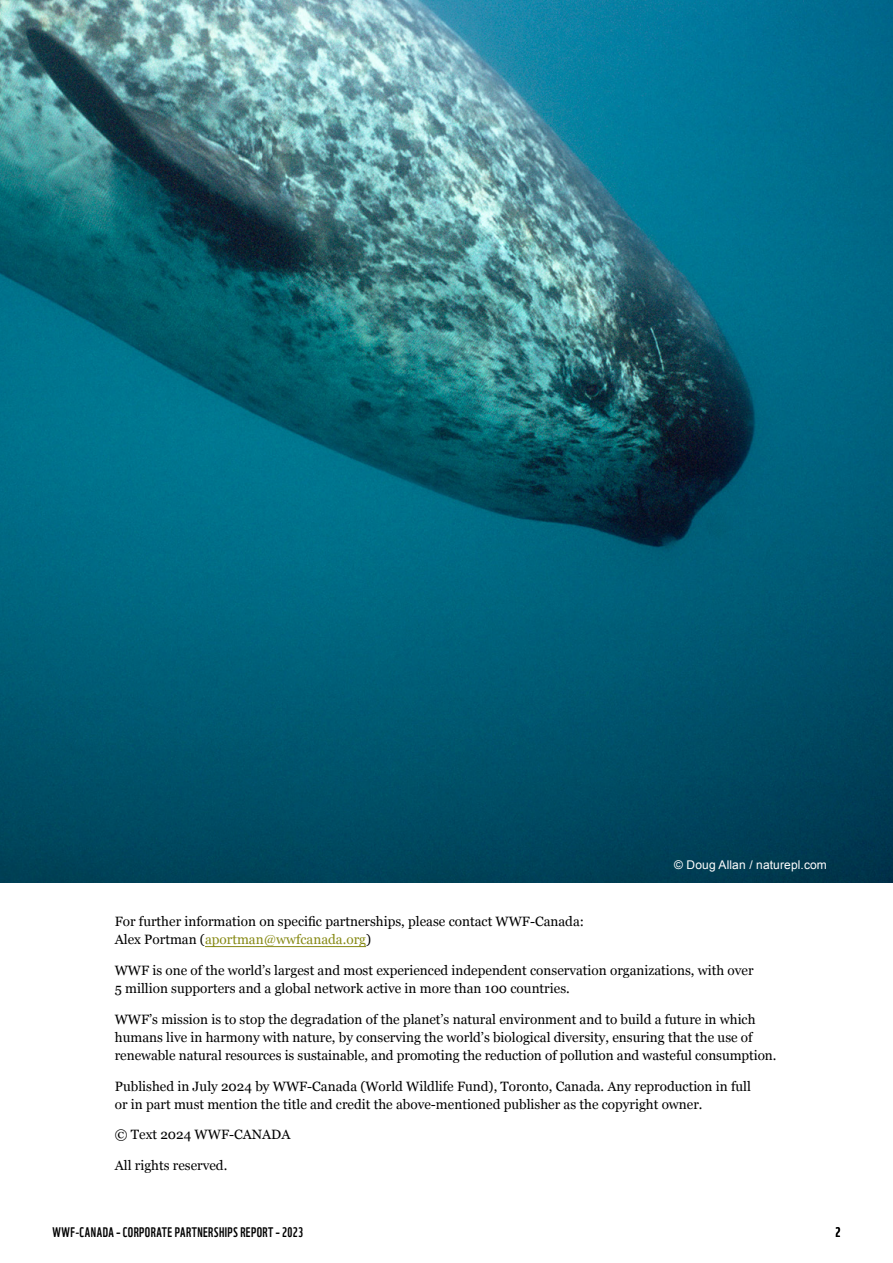
<style>
.page{position:relative;width:893px;height:1263px;background:#fff}
.page>*{position:absolute;margin:0;border:0;box-sizing:border-box;transform-origin:0 0}
.Bodycopy{font:13.5px/18px "Georgia";color:#000}
.t1{font:13.5px "WWF";letter-spacing:.035em;color:#000}
.t2{font:12px "Arial";letter-spacing:.01em;color:#fff}
.s1{color:#868914}
</style>
<div class="page">
<img style="left:0;top:0;width:893px;height:882px">
<hr style="left:205px;top:946px;width:161px;height:1px;background:#868914">
<p class="t2" style="left:674px;top:856px;width:154px">© Doug Allan / naturepl.com</p>
<p class="Bodycopy" style="left:115px;top:912px;width:471px">For further information on specific partnerships, please contact WWF-Canada:<br>Alex Portman (<span class="s1">aportman@wwfcanada.org</span>)</p>
<p class="Bodycopy" style="left:115px;top:961px;width:640px">WWF is one of the world’s largest and most experienced independent conservation organizations, with over<br>5 million supporters and a global network active in more than 100 countries.</p>
<p class="Bodycopy" style="left:115px;top:1010px;width:663px">WWF’s mission is to stop the degradation of the planet’s natural environment and to build a future in which humans live in harmony with nature, by conserving the world’s biological diversity, ensuring that the use of renewable natural resources is sustainable, and promoting the reduction of pollution and wasteful consumption.</p>
<p class="Bodycopy" style="left:115px;top:1076px;width:638px">Published in July 2024 by WWF-Canada (World Wildlife Fund), Toronto, Canada. Any reproduction in full or in part must mention the title and credit the above-mentioned publisher as the copyright owner.</p>
<p class="Bodycopy" style="left:115px;top:1125px;width:177px">© Text 2024 WWF-CANADA</p>
<p class="Bodycopy" style="left:115px;top:1156px;width:114px">All rights reserved.</p>
<p class="t1" style="left:53px;top:1221px;width:252px">WWF-CANADA – CORPORATE PARTNERSHIPS REPORT – 2023</p>
<p class="t1" style="left:835px;top:1221px;width:6px">2</p>
</div>
